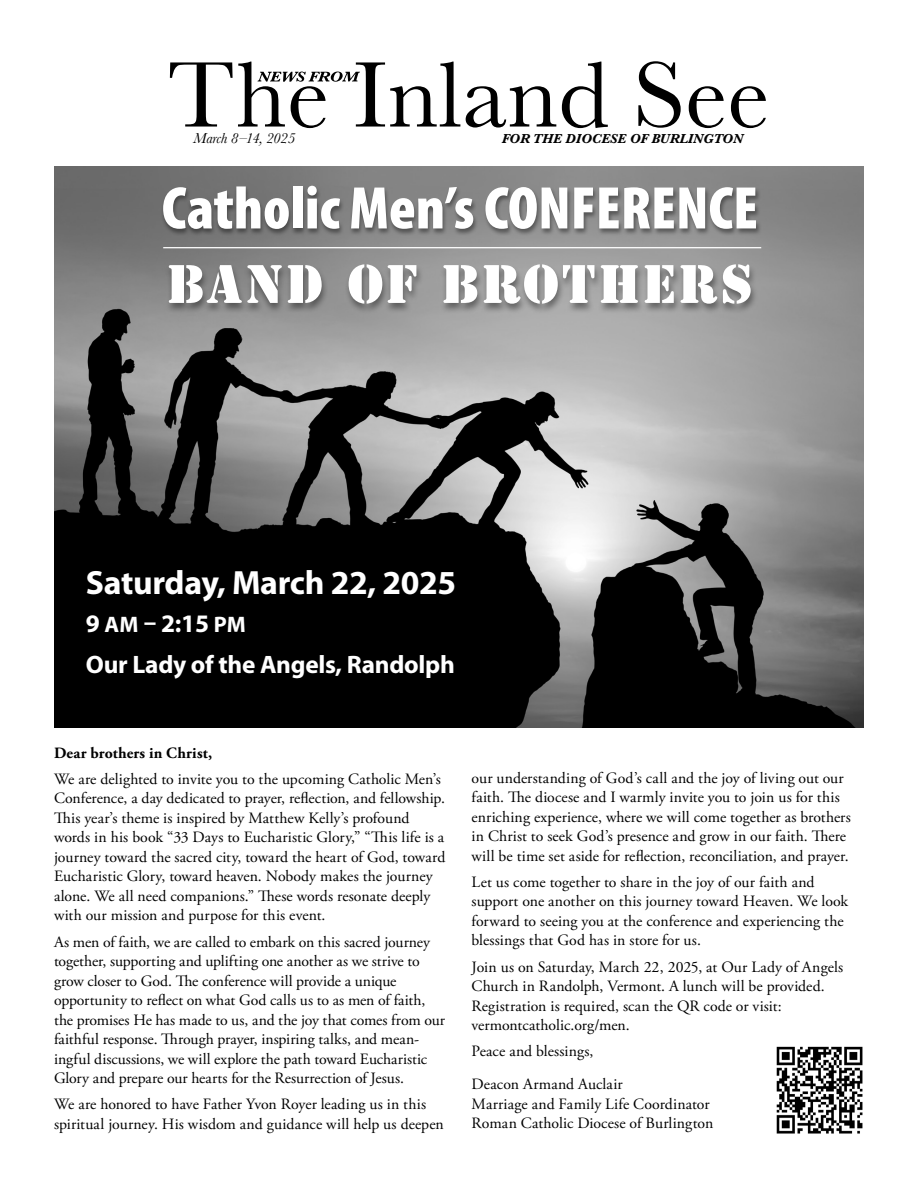
<style>
.page{position:relative;width:918px;height:1188px;background:#fff}
.page>*{position:absolute;margin:0;border:0;box-sizing:border-box;transform-origin:0 0}
.t1{font:900 condensed 60.75px "Myriad Pro";color:#fff}
.t2{font:50.55px "Stencil Std";letter-spacing:.04em;color:#fff}
.t3{font:700 33.75px "Myriad Pro";letter-spacing:-.01em;color:#fff}
.t4{font:700 25.35px "Myriad Pro";letter-spacing:-.01em;color:#fff}
.Body_Copy_No_Indent{font:15.75px/19.5px "Adobe Garamond Pro";color:#000}
.Body_Copy_No_Indent-2{font:700 15.75px "Adobe Garamond Pro";letter-spacing:.01em;color:#000}
.t5{font:italic 15px "Baskerville";letter-spacing:-.015em;color:#000}
.t6{font:italic 700 13.5px "Baskerville";color:#000}
.s1{font-size:22.5px}
</style>
<div class="page">
<svg style="left:170px;top:61px;width:596px;height:67px"></svg>
<img style="left:54px;top:167px;width:809px;height:561px">
<div style="left:160px;top:186px;width:601px;height:51px;background:#000;opacity:.4"></div>
<div style="left:165px;top:264px;width:594px;height:51px;background:#000;opacity:.4"></div>
<hr style="left:163px;top:247px;width:598px;height:1px;background:#fff">
<img style="left:776px;top:1046px;width:87px;height:88px">
<p class="t5" style="left:194px;top:128px;width:103px">March 8–14, 2025</p>
<p class="t6" style="left:502px;top:129px;width:243px">FOR THE DIOCESE OF BURLINGTON</p>
<p class="t1" style="left:162px;top:174px;width:598px">Catholic Men’s CONFERENCE</p>
<p class="t2" style="left:167px;top:251px;width:587px">BAND OF BROTHERS</p>
<p class="t3" style="left:86px;top:561px;width:372px">Saturday, March 22, 2025</p>
<p class="t4" style="left:86px;top:607px;width:162px">9 <span class="s1">AM</span> – 2:15 <span class="s1">PM</span></p>
<p class="t4" style="left:86px;top:648px;width:371px">Our Lady of the Angels, Randolph</p>
<p class="Body_Copy_No_Indent-2" style="left:54px;top:744px;width:160px">Dear brothers in Christ,</p>
<p class="Body_Copy_No_Indent" style="left:54px;top:770px;width:393px">We are delighted to invite you to the upcoming Catholic Men’s Conference, a day dedicated to prayer, reflection, and fellowship.<br>This year’s theme is inspired by Matthew Kelly’s profound words in his book “33 Days to Eucharistic Glory,” “This life is a journey toward the sacred city, toward the heart of God, toward Eucharistic Glory, toward heaven. Nobody makes the journey alone. We all need companions.” These words resonate deeply with our mission and purpose for this event.</p>
<p class="Body_Copy_No_Indent" style="left:54px;top:933px;width:393px">As men of faith, we are called to embark on this sacred journey together, supporting and uplifting one another as we strive to grow closer to God. The conference will provide a unique opportunity to reflect on what God calls us to as men of faith, the promises He has made to us, and the joy that comes from our faithful response. Through prayer, inspiring talks, and mean&shy;ingful discussions, we will explore the path toward Eucharistic Glory and prepare our hearts for the Resurrection of Jesus.</p>
<p class="Body_Copy_No_Indent" style="left:54px;top:1095px;width:391px">We are honored to have Father Yvon Royer leading us in this spiritual journey. His wisdom and guidance will help us deepen</p>
<p class="Body_Copy_No_Indent" style="left:472px;top:768px;width:381px">our understanding of God’s call and the joy of living out our faith. The diocese and I warmly invite you to join us for this enriching experience, where we will come together as brothers in Christ to seek God’s presence and grow in our faith. There will be time set aside for reflection, reconciliation, and prayer.</p>
<p class="Body_Copy_No_Indent" style="left:472px;top:873px;width:378px">Let us come together to share in the joy of our faith and support one another on this journey toward Heaven. We look forward to seeing you at the conference and experiencing the blessings that God has in store for us.</p>
<p class="Body_Copy_No_Indent" style="left:472px;top:957px;width:373px">Join us on Saturday, March 22, 2025, at Our Lady of Angels Church in Randolph, Vermont. A lunch will be provided.<br>Registration is required, scan the QR code or visit: vermontcatholic.org/men.</p>
<p class="Body_Copy_No_Indent" style="left:472px;top:1042px;width:123px">Peace and blessings,</p>
<p class="Body_Copy_No_Indent" style="left:472px;top:1075px;width:243px">Deacon Armand Auclair<br>Marriage and Family Life Coordinator<br>Roman Catholic Diocese of Burlington</p>
</div>
